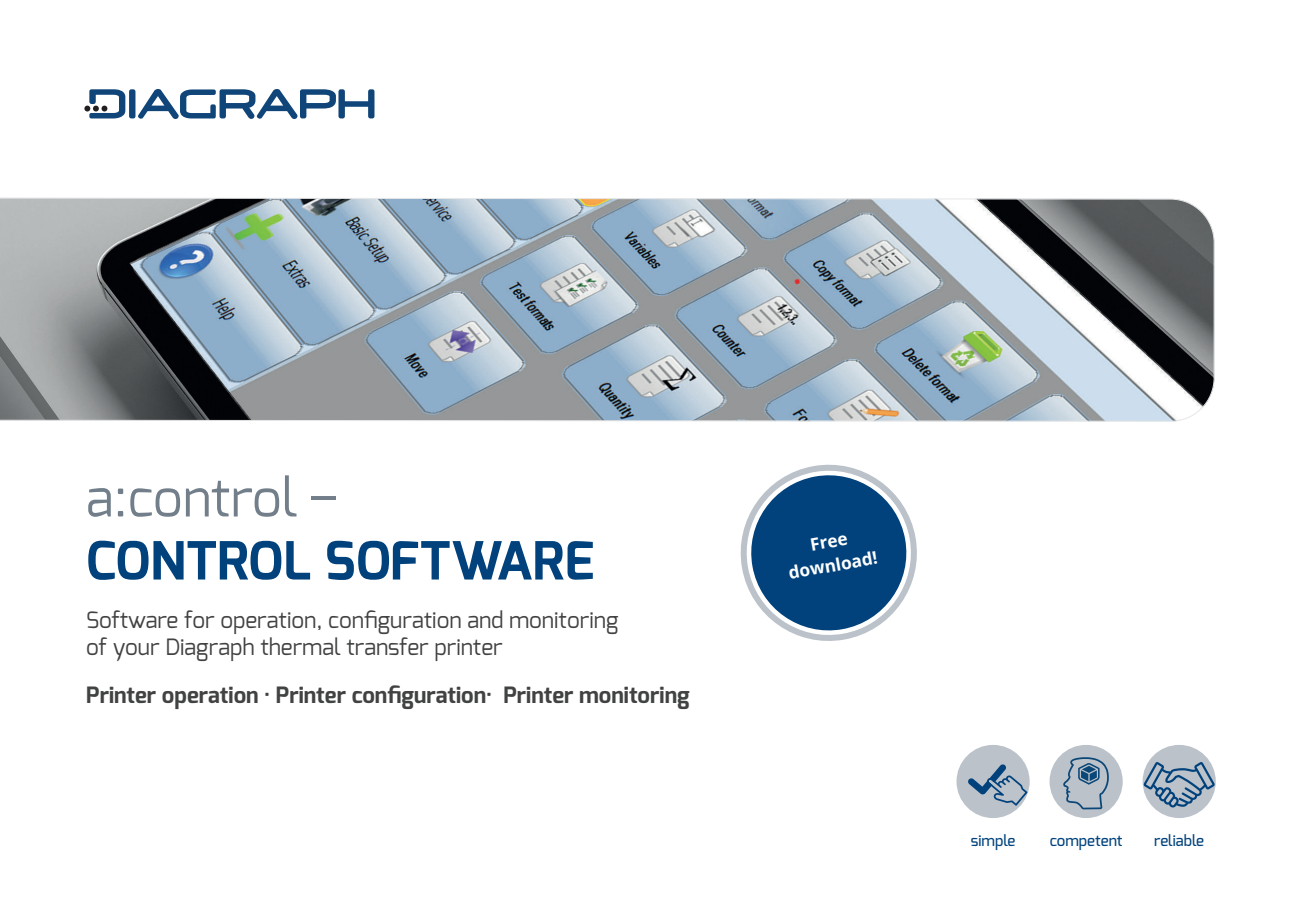
<style>
.page{position:relative;width:1289px;height:919px;background:#fff}
.page>*{position:absolute;margin:0;border:0;box-sizing:border-box;transform-origin:0 0}
.t1{font:700 52.5px "Exo";color:#01427c}
.t2{font:52.5px "Exo";letter-spacing:-.005em;color:#727f8a}
.t3{font:22.5px/27px "Exo";color:#414243}
.t4{font:700 22.5px "Exo";color:#414243}
.t5{font:700 17.25px/24px "Open Sans";color:#fff;text-align:center}
.t6{font:500 15.15px "Exo";color:#01427c}
</style>
<div class="page">
<svg style="left:84px;top:89px;width:290px;height:30px"></svg>
<svg style="left:0;top:198px;width:1214px;height:223px;background:#94a1ab"></svg>
<div style="left:956px;top:744px;width:73px;height:74px;background:#bbc2ca;border-radius:50%"></div>
<svg style="left:968px;top:764px;width:59px;height:41px"></svg>
<div style="left:1142px;top:744px;width:73px;height:74px;background:#bbc2ca;border-radius:50%"></div>
<svg style="left:1143px;top:762px;width:71px;height:45px"></svg>
<div style="left:1049px;top:744px;width:73px;height:74px;background:#bbc2ca;border-radius:50%"></div>
<svg style="left:1063px;top:757px;width:45px;height:52px"></svg>
<svg style="left:740px;top:464px;width:177px;height:177px"></svg>
<h1 class="t2" style="left:86px;top:475px;width:252px">a:control –</h1>
<h1 class="t1" style="left:86px;top:538px;width:509px">CONTROL SOFTWARE</h1>
<p class="t3" style="left:86px;top:608px;width:534px">Software for operation, configuration and monitoring of your Diagraph thermal transfer printer</p>
<p class="t4" style="left:86px;top:685px;width:605px">Printer operation · Printer configuration· Printer monitoring</p>
<p class="t5" style="left:782px;top:538px;width:91px;rotate:-10deg">Free download!</p>
<p class="t6" style="left:970px;top:833px;width:46px">simple</p>
<p class="t6" style="left:1049px;top:833px;width:74px">competent</p>
<p class="t6" style="left:1154px;top:833px;width:51px">reliable</p>
</div>
